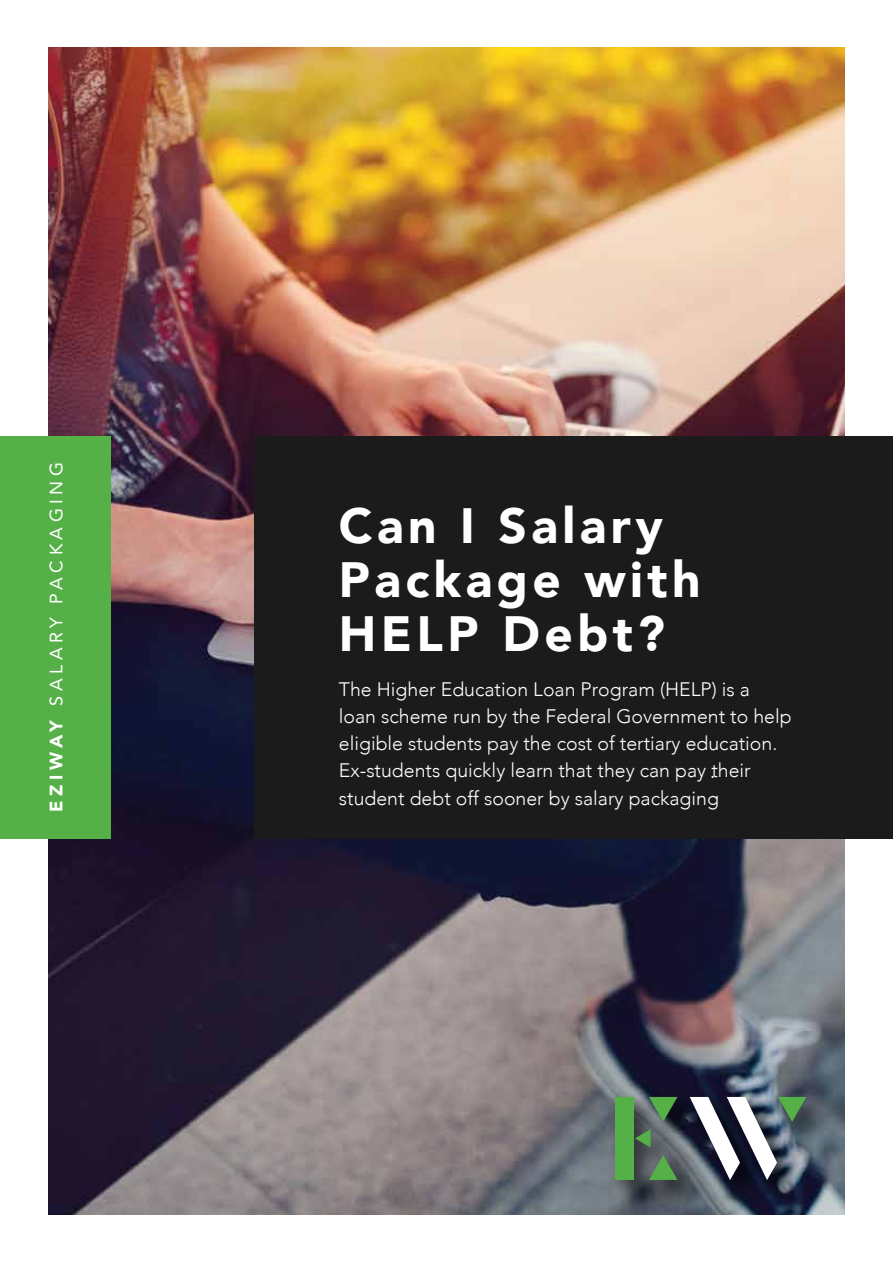
<style>
.page{position:relative;width:893px;height:1263px;background:#fff}
.page>*{position:absolute;margin:0;border:0;box-sizing:border-box;transform-origin:0 0}
.t1{font:900 49.5px/54px "Avenir";letter-spacing:.09em;color:#fff}
.t2{font:300 22.5px "Avenir";color:#fff}
.t3{font:300 19.5px/27.3px "Avenir";color:#fff}
.t4{font:18px "Avenir";letter-spacing:.25em;color:#fff}
.s1{font-weight:900}
</style>
<div class="page">
<img style="left:48px;top:48px;width:797px;height:1166px">
<div style="left:0;top:436px;width:110px;height:402px;background:#55b147"></div>
<div style="left:254px;top:436px;width:639px;height:402px;background:#1b1b1b"></div>
<img style="left:602px;top:1084px;width:238px;height:129px">
<div style="left:615px;top:1097px;width:18px;height:83px;background:#55b147"></div>
<svg style="left:635px;top:1097px;width:171px;height:83px"></svg>
<p class="t4" style="left:42px;top:811px;width:351px;rotate:-90deg"><span class="s1">EZIWAY</span> SALARY PACKAGING</p>
<h1 class="t1" style="left:339px;top:497px;width:363px">Can I Salary<br>Package with<br>HELP Debt?</h1>
<p class="t3" style="left:339px;top:675px;width:454px">The Higher Education Loan Program (HELP) is a loan scheme run by the Federal Government to help eligible students pay the cost of tertiary education.<br>Ex-students quickly learn that they can pay their student debt off sooner by salary packaging</p>
<p class="t2" style="left:710px;top:757px;width:7px">.</p>
</div>
